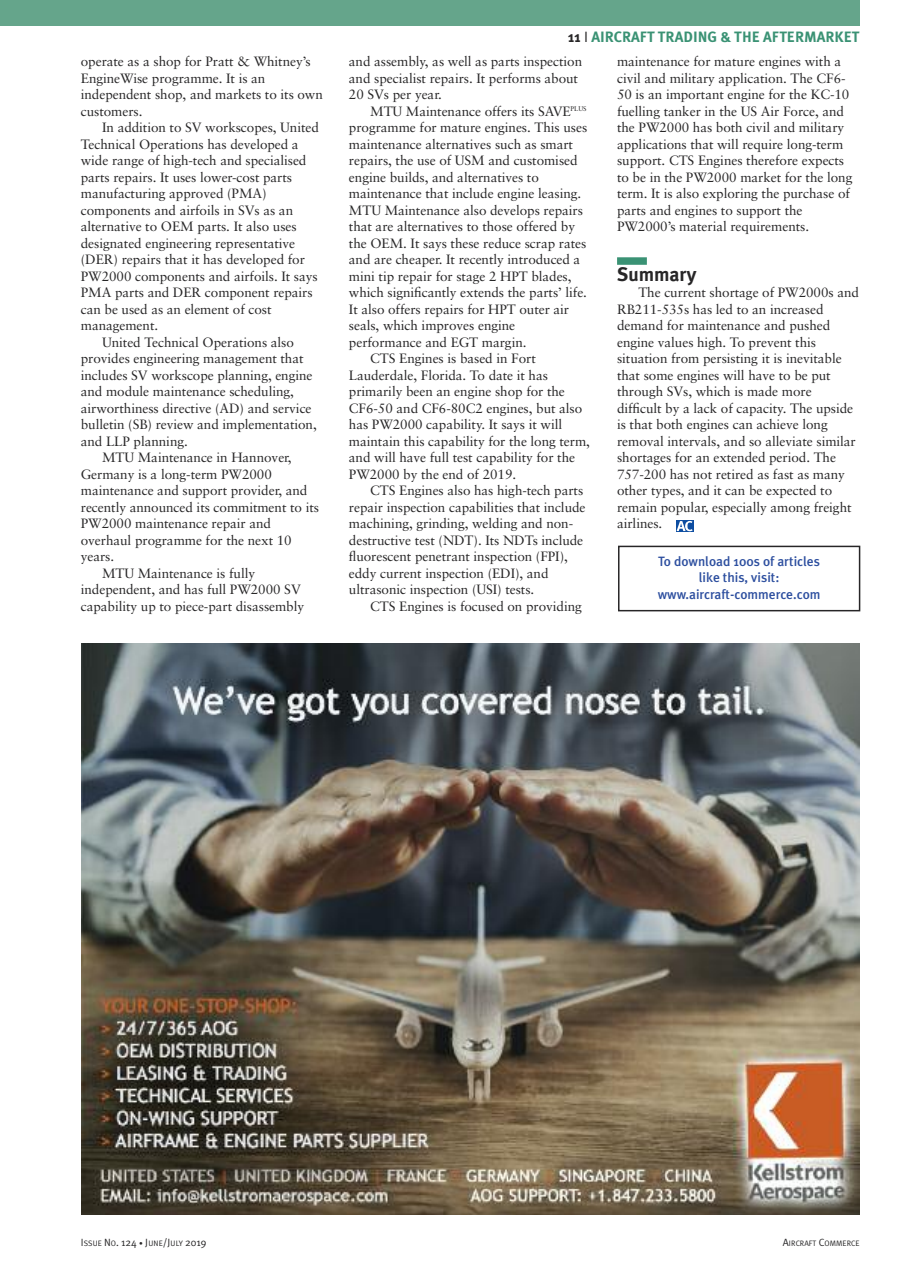
<style>
.page{position:relative;width:915px;height:1263px;background:#fff}
.page>*{position:absolute;margin:0;border:0;box-sizing:border-box;transform-origin:0 0}
.t1{font:700 19.5px "Meta Plus";letter-spacing:-.005em;color:#272627}
.t2{font:700 15px "Meta Plus";color:#3a9274}
.t3{font:13.5px/16.5px "Sabon";letter-spacing:-.005em;color:#272627}
.t4{font:500 13.5px/16.2px "Meta Plus";color:#2d4f9f;text-align:center}
.t5{font:10.5px "Meta Plus Normal";color:#272627}
.t6{font:7.8px "Meta Plus Normal";color:#272627}
.s1{color:#272627}
.s2{font-family:"Meta Plus Normal";font-weight:400;color:#272627}
.s3{font-size:7.8px}
.s4{font-size:7.5px}
.s5{font-size:10.5px}
</style>
<div class="page">
<div style="left:617px;top:257px;width:29px;height:8px;background:#3a9274"></div>
<div style="left:0;top:0;width:859px;height:26px;background:#65a58b"></div>
<div style="left:617px;top:546px;width:243px;height:65px;border:2px solid #272627"></div>
<img style="left:81px;top:643px;width:778px;height:572px">
<svg style="left:676px;top:520px;width:17px;height:12px"></svg>
<svg style="left:676px;top:521px;width:16px;height:10px"></svg>
<p class="t3" style="left:81px;top:54px;width:243px">operate as a shop for Pratt &amp; Whitney’s<br>EngineWise programme. It is an independent shop, and markets to its own customers.</p>
<p class="t3" style="left:102px;top:120px;width:218px">In addition to SV workscopes, United</p>
<p class="t3" style="left:81px;top:137px;width:219px">Technical Operations has developed a</p>
<p class="t3" style="left:81px;top:153px;width:227px">wide range of high-tech and specialised</p>
<p class="t3" style="left:81px;top:170px;width:213px">parts repairs. It uses lower-cost parts</p>
<p class="t3" style="left:81px;top:186px;width:187px">manufacturing approved (PMA)</p>
<p class="t3" style="left:81px;top:203px;width:214px">components and airfoils in SVs as an</p>
<p class="t3" style="left:81px;top:219px;width:217px">alternative to OEM parts. It also uses</p>
<p class="t3" style="left:81px;top:236px;width:216px">designated engineering representative</p>
<p class="t3" style="left:81px;top:252px;width:225px">(DER) repairs that it has developed for</p>
<p class="t3" style="left:81px;top:269px;width:238px">PW2000 components and airfoils. It says</p>
<p class="t3" style="left:81px;top:285px;width:233px">PMA parts and DER component repairs</p>
<p class="t3" style="left:81px;top:302px;width:192px">can be used as an element of cost</p>
<p class="t3" style="left:81px;top:318px;width:79px">management.</p>
<p class="t3" style="left:102px;top:335px;width:193px">United Technical Operations also</p>
<p class="t3" style="left:81px;top:351px;width:224px">provides engineering management that</p>
<p class="t3" style="left:81px;top:368px;width:233px">includes SV workscope planning, engine</p>
<p class="t3" style="left:81px;top:384px;width:214px">and module maintenance scheduling,</p>
<p class="t3" style="left:81px;top:401px;width:232px">airworthiness directive (AD) and service</p>
<p class="t3" style="left:81px;top:417px;width:237px">bulletin (SB) review and implementation,</p>
<p class="t3" style="left:81px;top:434px;width:108px">and LLP planning.</p>
<p class="t3" style="left:102px;top:450px;width:191px">MTU Maintenance in Hannover,</p>
<p class="t3" style="left:81px;top:467px;width:192px">Germany is a long-term PW2000</p>
<p class="t3" style="left:81px;top:483px;width:228px">maintenance and support provider, and</p>
<p class="t3" style="left:81px;top:500px;width:240px">recently announced its commitment to its</p>
<p class="t3" style="left:81px;top:516px;width:192px">PW2000 maintenance repair and</p>
<p class="t3" style="left:81px;top:533px;width:212px">overhaul programme for the next 10</p>
<p class="t3" style="left:81px;top:549px;width:35px">years.</p>
<p class="t3" style="left:102px;top:566px;width:154px">MTU Maintenance is fully</p>
<p class="t3" style="left:81px;top:582px;width:221px">independent, and has full PW2000 SV</p>
<p class="t3" style="left:81px;top:599px;width:225px">capability up to piece-part disassembly</p>
<p class="t2" style="left:568px;top:28px;width:293px"><span class="s1">11</span> <span class="s2">I</span> AIRCRAFT TRADING &amp; THE AFTERMARKET</p>
<p class="t3" style="left:349px;top:54px;width:235px">and assembly, as well as parts inspection and specialist repairs. It performs about<br>20 SVs per year.</p>
<p class="t3" style="left:370px;top:104px;width:218px">MTU Maintenance offers its SAVE<sup>PLUS</sup></p>
<p class="t3" style="left:349px;top:120px;width:240px">programme for mature engines. This uses</p>
<p class="t3" style="left:349px;top:137px;width:225px">maintenance alternatives such as smart</p>
<p class="t3" style="left:349px;top:153px;width:230px">repairs, the use of USM and customised</p>
<p class="t3" style="left:349px;top:170px;width:191px">engine builds, and alternatives to</p>
<p class="t3" style="left:349px;top:186px;width:234px">maintenance that include engine leasing.</p>
<p class="t3" style="left:349px;top:203px;width:235px">MTU Maintenance also develops repairs</p>
<p class="t3" style="left:349px;top:219px;width:227px">that are alternatives to those offered by</p>
<p class="t3" style="left:349px;top:236px;width:239px">the OEM. It says these reduce scrap rates</p>
<p class="t3" style="left:349px;top:252px;width:233px">and are cheaper. It recently introduced a</p>
<p class="t3" style="left:349px;top:269px;width:224px">mini tip repair for stage 2 HPT blades,</p>
<p class="t3" style="left:349px;top:285px;width:239px">which significantly extends the parts’ life.</p>
<p class="t3" style="left:349px;top:302px;width:222px">It also offers repairs for HPT outer air</p>
<p class="t3" style="left:349px;top:318px;width:168px">seals, which improves engine</p>
<p class="t3" style="left:349px;top:335px;width:179px">performance and EGT margin.</p>
<p class="t3" style="left:370px;top:351px;width:167px">CTS Engines is based in Fort</p>
<p class="t3" style="left:349px;top:368px;width:200px">Lauderdale, Florida. To date it has</p>
<p class="t3" style="left:349px;top:384px;width:217px">primarily been an engine shop for the</p>
<p class="t3" style="left:349px;top:401px;width:235px">CF6-50 and CF6-80C2 engines, but also</p>
<p class="t3" style="left:349px;top:417px;width:215px">has PW2000 capability. It says it will</p>
<p class="t3" style="left:349px;top:434px;width:242px">maintain this capability for the long term,</p>
<p class="t3" style="left:349px;top:450px;width:227px">and will have full test capability for the</p>
<p class="t3" style="left:349px;top:467px;width:169px">PW2000 by the end of 2019.</p>
<p class="t3" style="left:370px;top:483px;width:214px">CTS Engines also has high-tech parts</p>
<p class="t3" style="left:349px;top:500px;width:238px">repair inspection capabilities that include</p>
<p class="t3" style="left:349px;top:516px;width:226px">machining, grinding, welding and non-</p>
<p class="t3" style="left:349px;top:533px;width:236px">destructive test (NDT). Its NDTs include</p>
<p class="t3" style="left:349px;top:549px;width:220px">fluorescent penetrant inspection (FPI),</p>
<p class="t3" style="left:349px;top:566px;width:201px">eddy current inspection (EDI), and</p>
<p class="t3" style="left:349px;top:582px;width:187px">ultrasonic inspection (USI) tests.</p>
<p class="t3" style="left:370px;top:599px;width:213px">CTS Engines is focused on providing</p>
<p class="t3" style="left:617px;top:54px;width:237px">maintenance for mature engines with a civil and military application. The CF6- 50 is an important engine for the KC-10 fuelling tanker in the US Air Force, and the PW2000 has both civil and military applications that will require long-term support. CTS Engines therefore expects to be in the PW2000 market for the long term. It is also exploring the purchase of parts and engines to support the PW2000’s material requirements.</p>
<h1 class="t1" style="left:617px;top:262px;width:81px">Summary</h1>
<p class="t3" style="left:617px;top:285px;width:243px;text-indent:21px">The current shortage of PW2000s and RB211-535s has led to an increased demand for maintenance and pushed engine values high. To prevent this situation from persisting it is inevitable that some engines will have to be put through SVs, which is made more difficult by a lack of capacity. The upside is that both engines can achieve long removal intervals, and so alleviate similar shortages for an extended period. The 757-200 has not retired as fast as many other types, and it can be expected to remain popular, especially among freight airlines.</p>
<p class="t4" style="left:657px;top:553px;width:164px">To download 100s of articles like this, visit: www.aircraft-commerce.com</p>
<p class="t5" style="left:81px;top:1236px;width:127px">I<span class="s3">SSUE</span> N<span class="s3">O</span>. 124 <span class="s4">•</span> J<span class="s3">UNE</span>/J<span class="s3">ULY</span> 2019</p>
<p class="t6" style="left:782px;top:1238px;width:78px"><span class="s5">A</span>IRCRAFT <span class="s5">C</span>OMMERCE</p>
</div>
